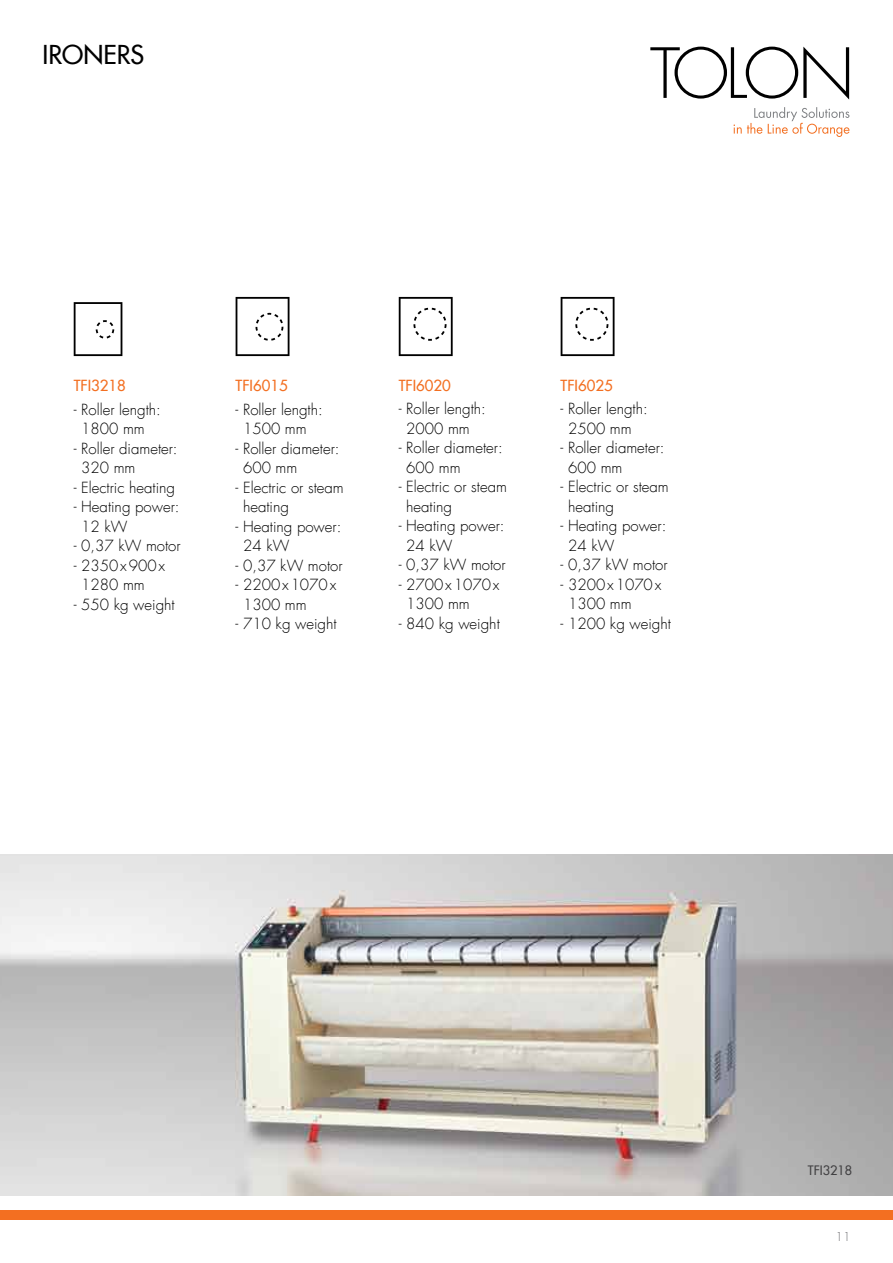
<style>
.page{position:relative;width:893px;height:1263px;background:#fff}
.page>*{position:absolute;margin:0;border:0;box-sizing:border-box;transform-origin:0 0}
.t1{font:500 25.5px "Futura Std";color:#000}
.t2{font:300 15px/19.5px "Futura Std";color:#000}
.t3{font:500 15px "Futura Std";color:#f36f21}
.t4{font:500 12.75px "Futura Std";color:#414042}
.t5{font:300 12px "Futura LT Pro";color:#6d6e71}
</style>
<div class="page">
<img style="left:0;top:855px;width:893px;height:341px">
<div style="left:0;top:1211px;width:893px;height:9px;background:#f36f21"></div>
<svg style="left:236px;top:297px;width:53px;height:59px"></svg>
<svg style="left:74px;top:302px;width:48px;height:54px"></svg>
<svg style="left:399px;top:297px;width:54px;height:59px"></svg>
<svg style="left:561px;top:297px;width:54px;height:59px"></svg>
<svg style="left:733px;top:107px;width:117px;height:30px"></svg>
<svg style="left:650px;top:47px;width:199px;height:53px"></svg>
<h1 class="t1" style="left:43px;top:38px;width:16px">IRONERS</h1>
<p class="t3" style="left:74px;top:376px;width:54px">TFI3218</p>
<p class="t2" style="left:74px;top:400px;width:89px;text-align:center">- Roller length:<br>1800 mm</p>
<p class="t2" style="left:81px;top:439px;width:98px;text-indent:-8px">- Roller diameter:<br>320 mm</p>
<p class="t2" style="left:74px;top:478px;width:103px">- Electric heating</p>
<p class="t2" style="left:81px;top:498px;width:100px;text-indent:-8px">- Heating power:<br>12 kW</p>
<p class="t2" style="left:74px;top:537px;width:108px">- 0,37 kW motor</p>
<p class="t2" style="left:81px;top:556px;width:86px;text-indent:-8px">- 2350x900x<br>1280 mm</p>
<p class="t2" style="left:74px;top:595px;width:103px">- 550 kg weight</p>
<p class="t3" style="left:236px;top:376px;width:54px">TFI6015</p>
<p class="t2" style="left:236px;top:400px;width:89px;text-align:center">- Roller length:<br>1500 mm</p>
<p class="t2" style="left:243px;top:439px;width:98px;text-indent:-8px">- Roller diameter:<br>600 mm</p>
<p class="t2" style="left:243px;top:478px;width:102px;text-indent:-8px">- Electric or steam heating</p>
<p class="t2" style="left:243px;top:517px;width:100px;text-indent:-8px">- Heating power:<br>24 kW</p>
<p class="t2" style="left:236px;top:556px;width:108px">- 0,37 kW motor</p>
<p class="t2" style="left:243px;top:576px;width:95px;text-indent:-8px">- 2200x1070x<br>1300 mm</p>
<p class="t2" style="left:236px;top:615px;width:103px">- 710 kg weight</p>
<p class="t3" style="left:399px;top:376px;width:54px">TFI6020</p>
<p class="t2" style="left:399px;top:400px;width:89px;text-align:center">- Roller length:<br>2000 mm</p>
<p class="t2" style="left:406px;top:439px;width:98px;text-indent:-8px">- Roller diameter:<br>600 mm</p>
<p class="t2" style="left:406px;top:478px;width:102px;text-indent:-8px">- Electric or steam heating</p>
<p class="t2" style="left:406px;top:517px;width:100px;text-indent:-8px">- Heating power:<br>24 kW</p>
<p class="t2" style="left:399px;top:556px;width:108px">- 0,37 kW motor</p>
<p class="t2" style="left:406px;top:575px;width:95px;text-indent:-8px">- 2700x1070x<br>1300 mm</p>
<p class="t2" style="left:399px;top:614px;width:103px">- 840 kg weight</p>
<p class="t3" style="left:561px;top:376px;width:54px">TFI6025</p>
<p class="t2" style="left:561px;top:400px;width:89px;text-align:center">- Roller length:<br>2500 mm</p>
<p class="t2" style="left:568px;top:439px;width:98px;text-indent:-8px">- Roller diameter:<br>600 mm</p>
<p class="t2" style="left:568px;top:478px;width:102px;text-indent:-8px">- Electric or steam heating</p>
<p class="t2" style="left:568px;top:517px;width:100px;text-indent:-8px">- Heating power:<br>24 kW</p>
<p class="t2" style="left:561px;top:556px;width:108px">- 0,37 kW motor</p>
<p class="t2" style="left:568px;top:575px;width:95px;text-indent:-8px">- 3200x1070x<br>1300 mm</p>
<p class="t2" style="left:561px;top:614px;width:112px">- 1200 kg weight</p>
<p class="t4" style="left:808px;top:1162px;width:46px">TFI3218</p>
<p class="t5" style="left:836px;top:1229px;width:16px">11</p>
</div>
